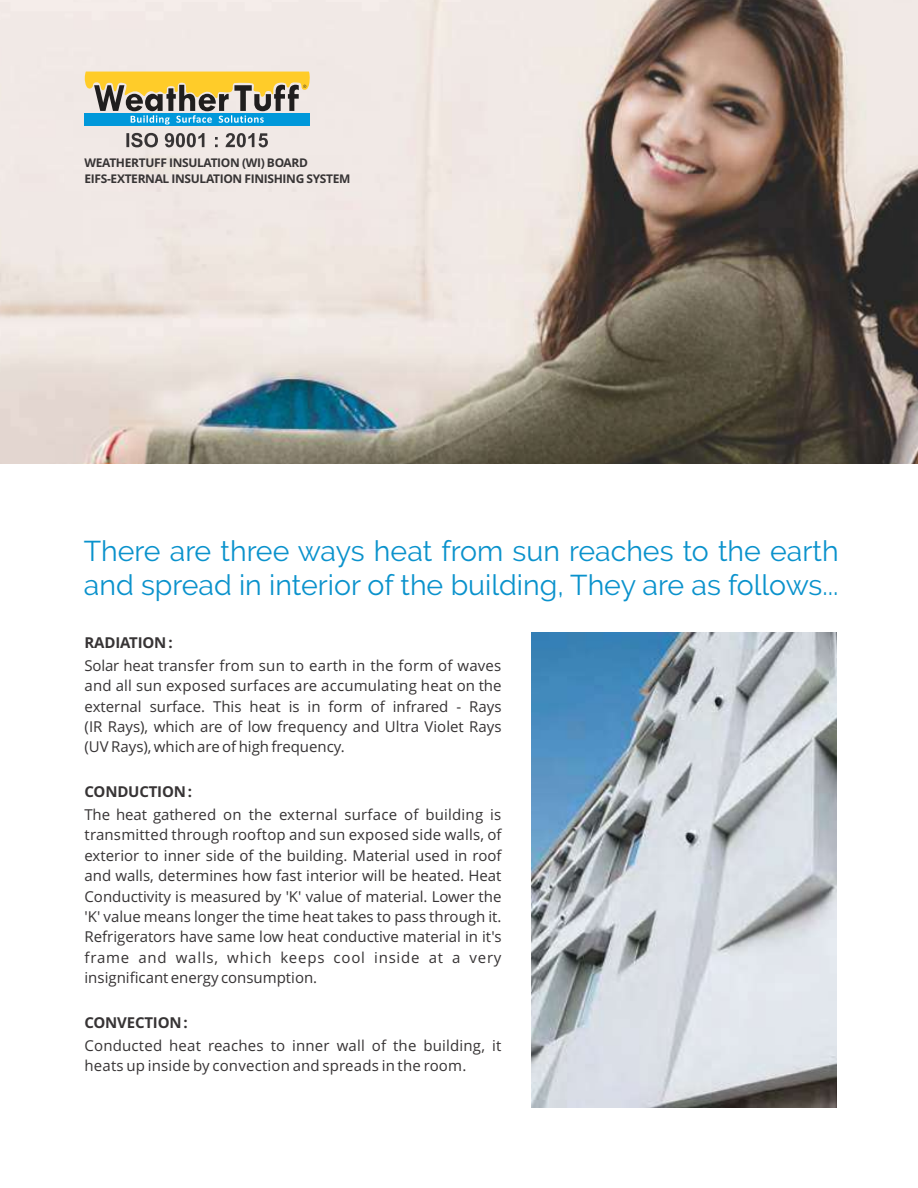
<style>
.page{position:relative;width:918px;height:1188px;background:#fff}
.page>*{position:absolute;margin:0;border:0;box-sizing:border-box;transform-origin:0 0}
.t1{font:28.5px/33.5px "Raleway";color:#0a92cc}
.t2{font:15px/20.4px "Open Sans";letter-spacing:.015em;color:#373435;text-align:justify}
.t3{font:700 15px "Open Sans";letter-spacing:-.015em;color:#373435}
.t4{font:700 12px/16px "Open Sans";letter-spacing:-.03em;color:#373435}
</style>
<div class="page">
<img style="left:0;top:0;width:918px;height:464px">
<img style="left:532px;top:632px;width:305px;height:475px">
<div style="left:85px;top:114px;width:225px;height:12px;background:#0098da"></div>
<svg style="left:84px;top:72px;width:227px;height:53px"></svg>
<svg style="left:126px;top:133px;width:142px;height:14px;background:#a6a09f"></svg>
<p class="t4" style="left:85px;top:156px;width:267px">WEATHERTUFF INSULATION (WI) BOARD<br>EIFS-EXTERNAL INSULATION FINISHING SYSTEM</p>
<h1 class="t1" style="left:84px;top:534px;width:756px">There are three ways heat from sun reaches to the earth and spread in interior of the building, They are as follows...</h1>
<p class="t3" style="left:85px;top:637px;width:90px">RADIATION:</p>
<p class="t2" style="left:85px;top:657px;width:419px">Solar heat transfer from sun to earth in the form of waves and all sun exposed surfaces are accumulating heat on the external surface. This heat is in form of infrared - Rays (IR Rays), which are of low frequency and Ultra Violet Rays (UV Rays), which are of high frequency.</p>
<p class="t3" style="left:85px;top:786px;width:109px">CONDUCTION:</p>
<p class="t2" style="left:85px;top:806px;width:419px">The heat gathered on the external surface of building is transmitted through rooftop and sun exposed side walls, of exterior to inner side of the building. Material used in roof and walls, determines how fast interior will be heated. Heat Conductivity is measured by 'K' value of material. Lower the 'K' value means longer the time heat takes to pass through it.<br>Refrigerators have same low heat conductive material in it's frame and walls, which keeps cool inside at a very insignificant energy consumption.</p>
<p class="t3" style="left:85px;top:1017px;width:105px">CONVECTION:</p>
<p class="t2" style="left:85px;top:1037px;width:418px">Conducted heat reaches to inner wall of the building, it heats up inside by convection and spreads in the room.</p>
</div>
